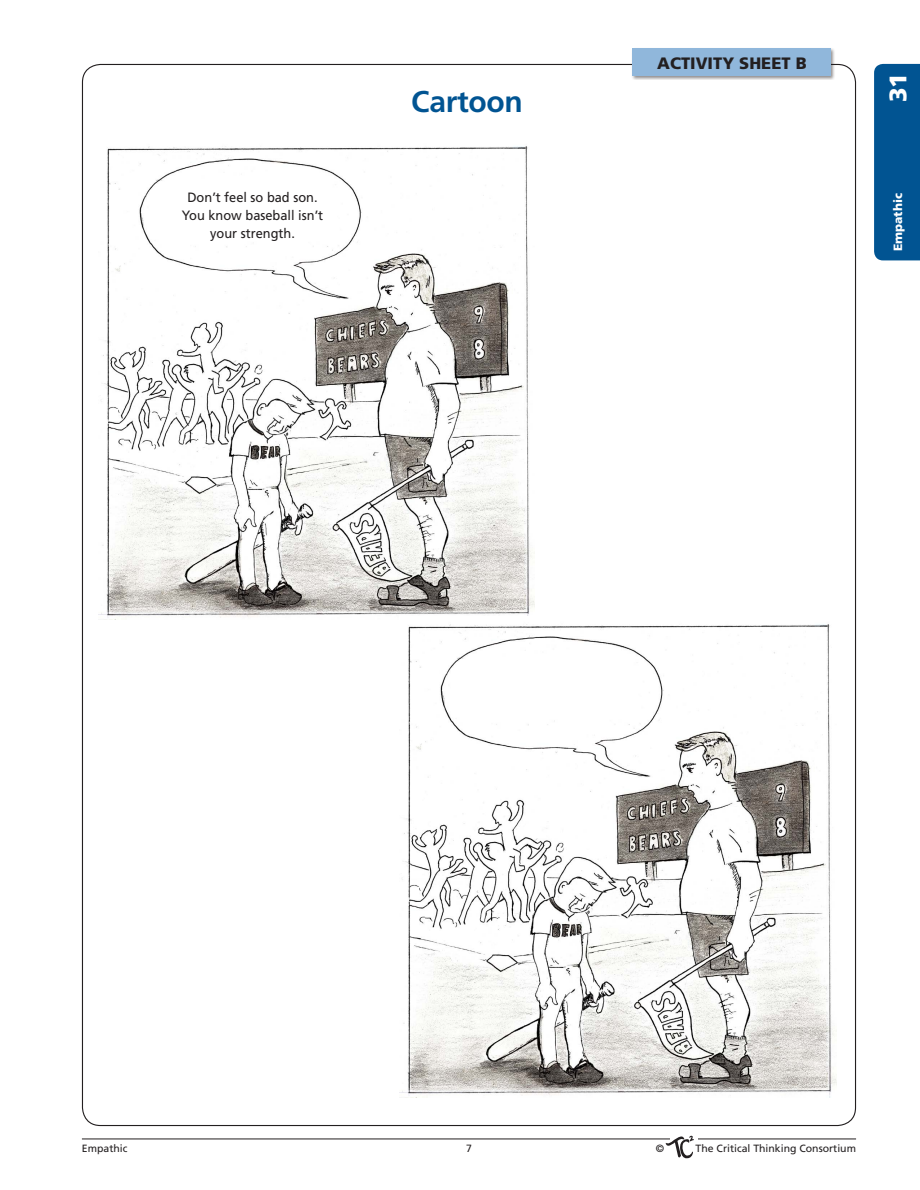
<style>
.page{position:relative;width:920px;height:1190px;background:#fff}
.page>*{position:absolute;margin:0;border:0;box-sizing:border-box;transform-origin:0 0}
.t1{font:700 30px "Frutiger";letter-spacing:-.01em;color:#015492}
.t2{font:900 24px "Frutiger";color:#fff}
.t3{font:900 16.5px "Frutiger";color:#231f20}
.t4{font:13.5px/18px "Frutiger";color:#231f20;text-align:center;scale:.95 1}
.t5{font:900 12px "Frutiger";color:#fff}
.t6{font:10.5px "Frutiger";color:#231f20}
</style>
<div class="page">
<hr style="left:82px;top:1139px;width:774px;height:1px;background:#231f20">
<hr style="left:670px;top:1137px;width:28px;height:3px;background:#fff">
<svg style="left:666px;top:1135px;width:28px;height:24px"></svg>
<div style="left:631px;top:47px;width:204px;height:33px;background:#231f20;opacity:.5"></div>
<div style="left:633px;top:49px;width:198px;height:27px;background:#90b7db"></div>
<img style="left:98px;top:146px;width:437px;height:472px">
<img style="left:399px;top:617px;width:437px;height:480px">
<div style="left:874px;top:64px;width:46px;height:196px;background:#015492"></div>
<p class="t4" style="left:182px;top:188px;width:150px">Don’t feel so bad son.<br>You know baseball isn’t your strength.</p>
<h1 class="t1" style="left:411px;top:84px;width:113px">Cartoon</h1>
<p class="t3" style="left:657px;top:53px;width:151px">ACTIVITY SHEET B</p>
<h2 class="t2" style="left:883px;top:102px;width:31px;rotate:-90deg">31</h2>
<p class="t5" style="left:890px;top:251px;width:60px;rotate:-90deg">Empathic</p>
<p class="t6" style="left:82px;top:1142px;width:47px">Empathic</p>
<p class="t6" style="left:466px;top:1142px;width:7px">7</p>
<p class="t6" style="left:656px;top:1142px;width:10px">©</p>
<p class="t6" style="left:695px;top:1142px;width:162px">The Critical Thinking Consortium</p>
</div>
